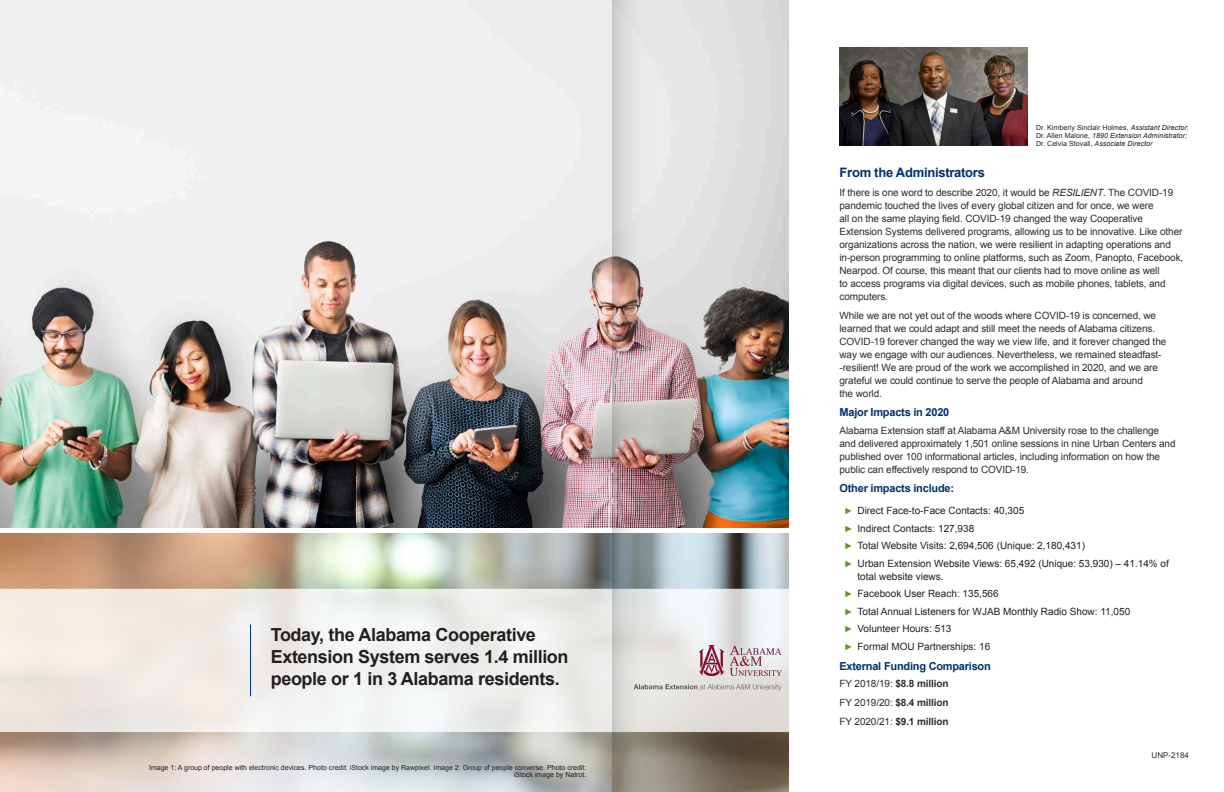
<style>
.page{position:relative;width:1224px;height:792px;background:#fff}
.page>*{position:absolute;margin:0;border:0;box-sizing:border-box;transform-origin:0 0}
.Headings{font:700 18px/21.6px "Arial";letter-spacing:-.02em;color:#231f20}
.Header_Level_1{font:700 13px "Arial";letter-spacing:-.02em;color:#002f73}
.Subhead_Blue{font:700 11px "Arial";letter-spacing:-.02em;color:#002f73}
.Bod{font:10px/13px "Arial";letter-spacing:-.01em;color:#2e2b2c}
.t1{font:10px/13px "Arial";color:#231f20}
.Bod-2{font:700 10px "Arial";letter-spacing:-.01em;color:#2e2b2c}
.t2{font:8px "Arial";color:#2e2b2c}
.Indicia{font:7px/7px "Arial";color:#231f20;text-align:right}
.Indicia-2{font:italic 7px/8px "Arial";letter-spacing:.01em;color:#231f20}
.s1{font-style:normal}
.s2{font-style:italic}
.s3{font-weight:900;font-size:9px;color:#589b31}
.s4{font-weight:400}
</style>
<div class="page">
<img style="left:0;top:0;width:789px;height:527px">
<img style="left:0;top:534px;width:789px;height:258px">
<svg style="left:0;top:589px;width:789px;height:143px;fill:#efece8"></svg>
<hr style="left:250px;top:625px;width:1px;height:71px;background:#002f73">
<img style="left:700px;top:646px;width:81px;height:30px">
<svg style="left:686px;top:684px;width:95px;height:7px"></svg>
<img style="left:840px;top:48px;width:188px;height:97px">
<img style="left:612px;top:0;width:74px;height:792px">
<p class="Headings" style="left:271px;top:625px;width:299px">Today, the Alabama Cooperative<br>Extension System serves 1.4 million people or 1 in 3 Alabama residents.</p>
<p class="Indicia" style="left:149px;top:764px;width:439px">Image 1: A group of people with electronic devices. Photo credit: iStock image by Rawpixel. Image 2: Group of people converse. Photo credit: iStock image by Natrot.</p>
<p class="Indicia-2" style="left:1036px;top:124px;width:154px"><span class="s1">Dr. Kimberly Sinclair Holmes,</span> Assistant Director<span class="s1">;<br>Dr. Allen Malone,</span> 1890 Extension Administrator;<br><span class="s1">Dr. Celvia Stovall,</span> Associate Director</p>
<p class="Header_Level_1" style="left:840px;top:164px;width:147px">From the Administrators</p>
<p class="Bod" style="left:840px;top:186px;width:345px">If there is one word to describe 2020, it would be <span class="s2">RESILIENT</span>. The COVID-19 pandemic touched the lives of every global citizen and for once, we were<br>all on the same playing field. COVID-19 changed the way Cooperative Extension Systems delivered programs, allowing us to be innovative. Like other organizations across the nation, we were resilient in adapting operations and in-person programming to online platforms, such as Zoom, Panopto, Facebook, Nearpod. Of course, this meant that our clients had to move online as well<br>to access programs via digital devices, such as mobile phones, tablets, and computers.</p>
<p class="Bod" style="left:840px;top:309px;width:328px">While we are not yet out of the woods where COVID-19 is concerned, we learned that we could adapt and still meet the needs of Alabama citizens.<br>COVID-19 forever changed the way we view life, and it forever changed the way we engage with our audiences. Nevertheless, we remained steadfast--resilient! We are proud of the work we accomplished in 2020, and we are grateful we could continue to serve the people of Alabama and around<br>the world.</p>
<p class="Subhead_Blue" style="left:840px;top:405px;width:111px">Major Impacts in 2020</p>
<p class="Bod" style="left:840px;top:424px;width:338px">Alabama Extension staff at Alabama A&amp;M University rose to the challenge and delivered approximately 1,501 online sessions in nine Urban Centers and published over 100 informational articles, including information on how the public can effectively respond to COVID-19.</p>
<p class="Subhead_Blue" style="left:840px;top:481px;width:116px">Other impacts include:</p>
<p class="t1" style="left:844px;top:504px;width:182px"><span class="s3">►</span> Direct Face-to-Face Contacts: 40,305</p>
<p class="t1" style="left:844px;top:522px;width:132px"><span class="s3">►</span> Indirect Contacts: 127,938</p>
<p class="t1" style="left:844px;top:539px;width:243px"><span class="s3">►</span> Total Website Visits: 2,694,506 (Unique: 2,180,431)</p>
<p class="t1" style="left:858px;top:557px;width:313px;text-indent:-14px"><span class="s3">►</span> Urban Extension Website Views: 65,492 (Unique: 53,930) – 41.14% of total website views.</p>
<p class="t1" style="left:844px;top:587px;width:156px"><span class="s3">►</span> Facebook User Reach: 135,566</p>
<p class="t1" style="left:844px;top:605px;width:288px"><span class="s3">►</span> Total Annual Listeners for WJAB Monthly Radio Show: 11,050</p>
<p class="t1" style="left:844px;top:622px;width:109px"><span class="s3">►</span> Volunteer Hours: 513</p>
<p class="t1" style="left:844px;top:640px;width:148px"><span class="s3">►</span> Formal MOU Partnerships: 16</p>
<p class="Subhead_Blue" style="left:840px;top:659px;width:153px">External Funding Comparison</p>
<p class="Bod-2" style="left:840px;top:677px;width:111px"><span class="s4">FY 2018/19:</span> $8.8 million</p>
<p class="Bod-2" style="left:840px;top:696px;width:111px"><span class="s4">FY 2019/20:</span> $8.4 million</p>
<p class="Bod-2" style="left:840px;top:715px;width:111px"><span class="s4">FY 2020/21:</span> $9.1 million</p>
<p class="t2" style="left:1152px;top:750px;width:39px">UNP-2184</p>
</div>
